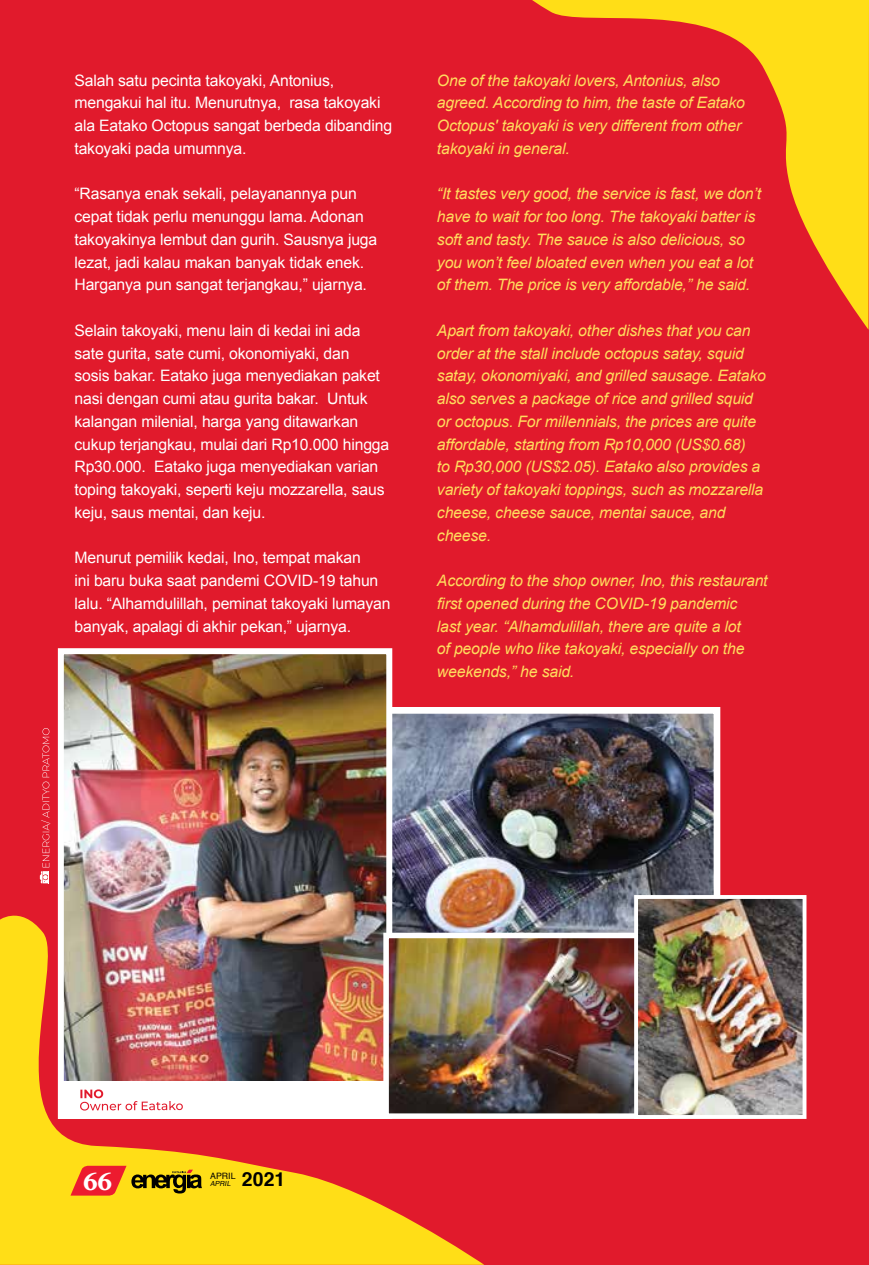
<style>
.page{position:relative;width:869px;height:1265px;background:#fff}
.page>*{position:absolute;margin:0;border:0;box-sizing:border-box;transform-origin:0 0}
.t1{font:700 26.25px "Myanmar MN";color:#fff}
.t2{font:700 19.43px "Helvetica";color:#000}
.t3{font:italic 15.75px/22.8px "Arial";letter-spacing:-.01em;color:#ffdc5d}
.t4{font:15.75px/22.8px "Arial";letter-spacing:-.01em;color:#fff}
.t5{font:8.75px "Helvetica";letter-spacing:.015em;color:#000}
.t6{font:italic 7px "Helvetica";color:#000}
</style>
<div class="page">
<hr style="left:868px;top:0;width:1px;height:1265px;background:#e3c698">
<div style="left:0;top:0;width:868px;height:1265px;background:#e11a2c"></div>
<svg style="left:0;top:903px;width:484px;height:362px;fill:#ffde17"></svg>
<svg style="left:532px;top:0;width:336px;height:329px"></svg>
<svg style="left:70px;top:1166px;width:132px;height:30px"></svg>
<img style="left:392px;top:715px;width:320px;height:218px">
<div style="left:383px;top:707px;width:337px;height:235px;border:7px solid #fff"></div>
<img style="left:65px;top:655px;width:320px;height:426px">
<div style="left:58px;top:648px;width:334px;height:471px;border:6px solid #fff"></div>
<svg style="left:40px;top:728px;width:10px;height:155px"></svg>
<img style="left:390px;top:940px;width:244px;height:172px">
<div style="left:383px;top:933px;width:284px;height:186px;border:6px solid #fff"></div>
<img style="left:639px;top:900px;width:162px;height:214px">
<div style="left:634px;top:895px;width:172px;height:224px;border:4px solid #fff"></div>
<div style="left:58px;top:1081px;width:325px;height:38px;background:#fff"></div>
<svg style="left:80px;top:1089px;width:103px;height:22px"></svg>
<p class="t4" style="left:74px;top:69px;width:319px">Salah satu pecinta takoyaki, Antonius, mengakui hal itu. Menurutnya, rasa takoyaki ala Eatako Octopus sangat berbeda dibanding takoyaki pada umumnya.</p>
<p class="t4" style="left:74px;top:183px;width:304px">“Rasanya enak sekali, pelayanannya pun cepat tidak perlu menunggu lama. Adonan takoyakinya lembut dan gurih. Sausnya juga lezat, jadi kalau makan banyak tidak enek.<br>Harganya pun sangat terjangkau,” ujarnya.</p>
<p class="t4" style="left:74px;top:319px;width:316px">Selain takoyaki, menu lain di kedai ini ada sate gurita, sate cumi, okonomiyaki, dan<br>sosis bakar. Eatako juga menyediakan paket nasi dengan cumi atau gurita bakar. Untuk kalangan milenial, harga yang ditawarkan cukup terjangkau, mulai dari Rp10.000 hingga Rp30.000. Eatako juga menyediakan varian toping takoyaki, seperti keju mozzarella, saus keju, saus mentai, dan keju.</p>
<p class="t4" style="left:74px;top:547px;width:317px">Menurut pemilik kedai, Ino, tempat makan<br>ini baru buka saat pandemi COVID-19 tahun lalu. “Alhamdulillah, peminat takoyaki lumayan banyak, apalagi di akhir pekan,” ujarnya.</p>
<p class="t3" style="left:437px;top:69px;width:309px">One of the takoyaki lovers, Antonius, also agreed. According to him, the taste of Eatako Octopus' takoyaki is very different from other takoyaki in general.</p>
<p class="t3" style="left:437px;top:183px;width:325px">“It tastes very good, the service is fast, we don’t have to wait for too long. The takoyaki batter is soft and tasty. The sauce is also delicious, so you won’t feel bloated even when you eat a lot of them. The price is very affordable,” he said.</p>
<p class="t3" style="left:437px;top:319px;width:330px">Apart from takoyaki, other dishes that you can order at the stall include octopus satay, squid satay, okonomiyaki, and grilled sausage. Eatako also serves a package of rice and grilled squid or octopus. For millennials, the prices are quite affordable, starting from Rp10,000 (US$0.68)<br>to Rp30,000 (US$2.05). Eatako also provides a variety of takoyaki toppings, such as mozzarella cheese, cheese sauce, mentai sauce, and cheese.</p>
<p class="t3" style="left:437px;top:569px;width:332px">According to the shop owner, Ino, this restaurant first opened during the COVID-19 pandemic<br>last year. “Alhamdulillah, there are quite a lot<br>of people who like takoyaki, especially on the weekends,” he said.</p>
<h1 class="t1" style="left:83px;top:1166px;width:30px">66</h1>
<p class="t2" style="left:242px;top:1164px;width:45px">2021</p>
<p class="t5" style="left:210px;top:1169px;width:27px">APRIL</p>
<p class="t6" style="left:210px;top:1178px;width:24px">APRIL</p>
</div>
